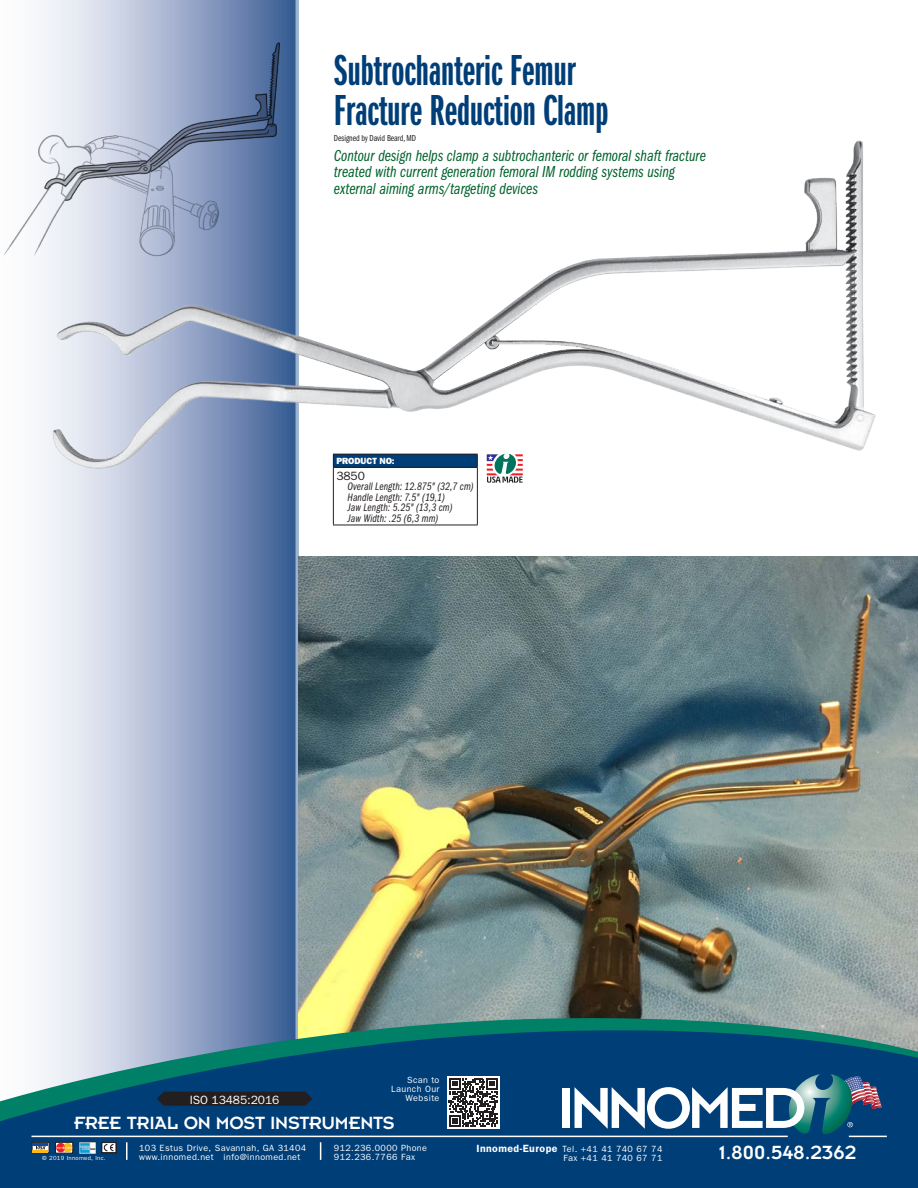
<style>
.page{position:relative;width:918px;height:1188px;background:#fff}
.page>*{position:absolute;margin:0;border:0;box-sizing:border-box;transform-origin:0 0}
.t1{font:45px/40.5px "ITC Franklin Gothic Std Dm X Cp";color:#003e78}
.t2{font:21px "Insignia";color:#fff}
.t3{font:19.5px "Insignia";letter-spacing:-.01em;color:#fff}
.t4{font:16.5px/16.5px "ITC Franklin Gothic Std Bk Cp It";color:#00622c}
.t5{font:12px "Franklin Gothic";letter-spacing:-.005em;color:#fff}
.t6{font:12px "Franklin Gothic";color:#231f20}
.t7{font:11.25px/10.5px "ITC Franklin Gothic Std Bk Cp It";letter-spacing:.005em;color:#231f20}
.t8{font:9px/9px "Franklin Gothic";letter-spacing:.045em;color:#fff}
.t9{font:9px "ITC Franklin Gothic Std Bk Cp";letter-spacing:-.005em;color:#231f20}
.t10{font:800 9px "Franklin Gothic";letter-spacing:-.005em;color:#fff}
.t11{font:6px "Franklin Gothic";letter-spacing:.045em;color:#fff}
.s1{font-weight:600;font-size:10.5px}
</style>
<div class="page">
<svg style="left:40px;top:0;width:256px;height:1018px"></svg>
<hr style="left:296px;top:0;width:2px;height:1044px;background:#cfd6e6">
<img style="left:40px;top:134px;width:836px;height:343px">
<svg style="left:487px;top:454px;width:36px;height:29px"></svg>
<div style="left:333px;top:454px;width:145px;height:71px;background:#fff"></div>
<div style="left:333px;top:454px;width:144px;height:13px;background:#003e78"></div>
<hr style="left:333px;top:468px;width:1px;height:57px;background:#231f20">
<hr style="left:477px;top:468px;width:1px;height:57px;background:#231f20">
<hr style="left:333px;top:525px;width:145px;height:1px;background:#231f20">
<hr style="left:333px;top:454px;width:145px;height:1px;background:#231f20">
<svg style="left:333px;top:454px;width:1px;height:13px"></svg>
<svg style="left:477px;top:454px;width:1px;height:13px"></svg>
<hr style="left:333px;top:467px;width:145px;height:1px;background:#231f20">
<img style="left:298px;top:556px;width:620px;height:462px">
<img style="left:3px;top:39px;width:281px;height:221px">
<svg style="left:0;top:1018px;width:918px;height:170px;fill:#003e78"></svg>
<svg style="left:32px;top:1142px;width:17px;height:11px"></svg>
<hr style="left:33px;top:1143px;width:15px;height:3px;background:#0d4da1">
<svg style="left:55px;top:1142px;width:18px;height:11px"></svg>
<img style="left:79px;top:1142px;width:17px;height:11px">
<div style="left:101px;top:1142px;width:15px;height:11px;border:1px solid #231f20"></div>
<svg style="left:104px;top:1144px;width:10px;height:7px"></svg>
<div style="left:102px;top:1142px;width:14px;height:11px;border:1px solid #231f20"></div>
<div style="left:447px;top:1076px;width:52px;height:52px;background:#fff"></div>
<svg style="left:449px;top:1078px;width:49px;height:49px"></svg>
<div style="left:563px;top:1088px;width:7px;height:40px;background:#fff"></div>
<svg style="left:575px;top:1074px;width:307px;height:62px"></svg>
<svg style="left:157px;top:1092px;width:155px;height:14px"></svg>
<h1 class="t1" style="left:334px;top:51px;width:276px">Subtrochanteric Femur<br>Fracture Reduction Clamp</h1>
<h3 class="t4" style="left:334px;top:147px;width:374px">Contour design helps clamp a subtrochanteric or femoral shaft fracture treated with current generation femoral IM rodding systems using external aiming arms/targeting devices</h3>
<p class="t9" style="left:334px;top:133px;width:84px">Designed by David Beard, MD</p>
<p class="t10" style="left:336px;top:456px;width:60px">PRODUCT NO:</p>
<h3 class="t6" style="left:336px;top:469px;width:30px">3850</h3>
<p class="t7" style="left:348px;top:482px;width:127px">Overall Length: 12.875" (32,7 cm)<br>Handle Length: 7.5" (19,1)<br>Jaw Length: 5.25" (13,3 cm)<br>Jaw Width: .25 (6,3 mm)</p>
<p class="t8" style="left:391px;top:1076px;width:50px;text-align:right">Scan to<br>Launch Our</p>
<h3 class="t5" style="left:190px;top:1093px;width:91px">ISO 13485:2016</h3>
<p class="t8" style="left:406px;top:1094px;width:35px">Website</p>
<h3 class="t3" style="left:74px;top:1113px;width:322px">FREE TRIAL ON MOST INSTRUMENTS</h3>
<p class="t8" style="left:139px;top:1143px;width:169px">103 Estus Drive, Savannah, GA 31404 www.innomed.net info@innomed.net</p>
<p class="t8" style="left:334px;top:1143px;width:95px">912.236.0000 Phone<br>912.236.7766 Fax</p>
<p class="t8" style="left:476px;top:1145px;width:188px"><span class="s1">Innomed-Europe</span> Tel. +41 41 740 67 74</p>
<p class="t11" style="left:42px;top:1154px;width:65px">© 2019 Innomed, Inc.</p>
<p class="t8" style="left:563px;top:1154px;width:100px">Fax +41 41 740 67 71</p>
<h2 class="t2" style="left:719px;top:1142px;width:139px">1.800.548.2362</h2>
</div>
